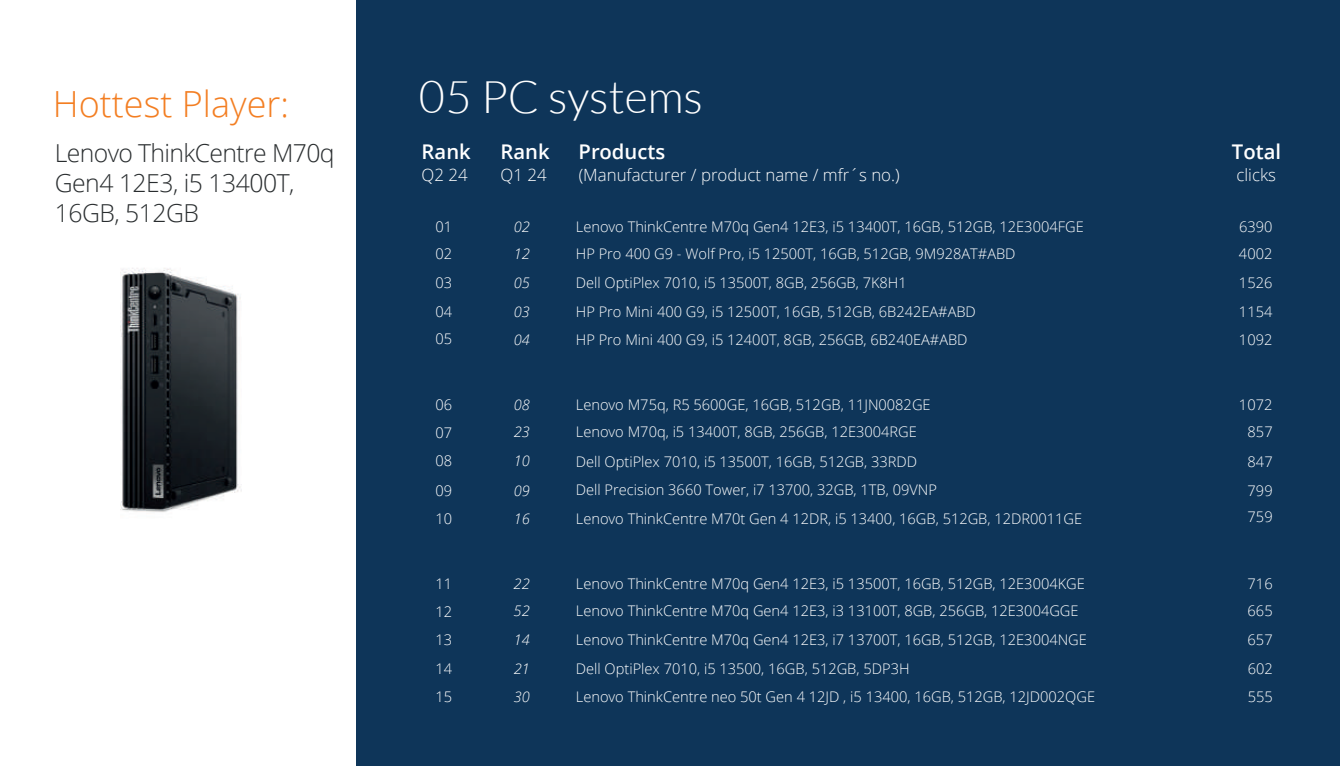
<style>
.page{position:relative;width:1340px;height:766px;background:#fff}
.page>*{position:absolute;margin:0;border:0;box-sizing:border-box;transform-origin:0 0}
.t1{font:300 45px "Lato";color:#fff}
.t2{font:300 36px "Open Sans";color:#f37e22}
.t3{font:300 24.75px/29.7px "Open Sans";letter-spacing:-.02em;color:#292d2f}
.t4{font:600 20.25px "Open Sans";color:#fff}
.t5{font:300 16.88px "Open Sans";color:#fff}
.t6{font:300 14.62px/28.3px "Open Sans";color:#fff}
.t7{font:italic 300 14.62px/28.3px "Open Sans";color:#fff;text-align:justify}
</style>
<div class="page">
<div style="left:356px;top:0;width:983px;height:765px;background:#0e3559"></div>
<img style="left:120px;top:268px;width:122px;height:244px">
<h2 class="t2" style="left:53px;top:79px;width:238px">Hottest Player:</h2>
<h1 class="t1" style="left:419px;top:73px;width:285px">05 PC systems</h1>
<h3 class="t4" style="left:421px;top:138px;width:51px">Rank</h3>
<h3 class="t4" style="left:500px;top:138px;width:51px">Rank</h3>
<h3 class="t4" style="left:578px;top:138px;width:88px">Products</h3>
<h3 class="t4" style="left:1231px;top:138px;width:51px">Total</h3>
<p class="t5" style="left:421px;top:163px;width:48px">Q2 24</p>
<p class="t5" style="left:500px;top:163px;width:48px">Q1 24</p>
<p class="t5" style="left:578px;top:163px;width:322px">(Manufacturer / product name / mfr´s no.)</p>
<p class="t5" style="left:1236px;top:163px;width:41px">clicks</p>
<h3 class="t3" style="left:55px;top:138px;width:281px">Lenovo ThinkCentre M70q<br>Gen4 12E3, i5 13400T,<br>16GB, 512GB</h3>
<p class="t7" style="left:513px;top:212px;width:18px">02</p>
<p class="t6" style="left:576px;top:212px;width:509px">Lenovo ThinkCentre M70q Gen4 12E3, i5 13400T, 16GB, 512GB, 12E3004FGE</p>
<p class="t7" style="left:513px;top:239px;width:18px">12<br>05<br>03<br>04</p>
<p class="t6" style="left:435px;top:212px;width:18px">01</p>
<p class="t6" style="left:1238px;top:212px;width:35px;text-align:justify">6390<br>4002<br>1526<br>1154<br>1092</p>
<p class="t6" style="left:435px;top:238px;width:18px">02</p>
<p class="t6" style="left:576px;top:239px;width:441px">HP Pro 400 G9 - Wolf Pro, i5 12500T, 16GB, 512GB, 9M928AT#ABD Dell OptiPlex 7010, i5 13500T, 8GB, 256GB, 7K8H1<br>HP Pro Mini 400 G9, i5 12500T, 16GB, 512GB, 6B242EA#ABD<br>HP Pro Mini 400 G9, i5 12400T, 8GB, 256GB, 6B240EA#ABD</p>
<p class="t6" style="left:435px;top:268px;width:18px">03</p>
<p class="t6" style="left:435px;top:297px;width:18px">04</p>
<p class="t6" style="left:435px;top:323px;width:18px">05</p>
<p class="t6" style="left:435px;top:390px;width:18px;text-align:justify">06<br>07<br>08<br>09</p>
<p class="t6" style="left:435px;top:503px;width:18px">10</p>
<p class="t6" style="left:435px;top:569px;width:18px;text-align:justify">11<br>12<br>13<br>14<br>15</p>
<p class="t7" style="left:513px;top:391px;width:18px;line-height:26.8px">08<br>23</p>
<p class="t7" style="left:513px;top:445px;width:18px;line-height:29.5px">10<br>09</p>
<p class="t7" style="left:513px;top:503px;width:18px">16</p>
<p class="t7" style="left:513px;top:568px;width:18px">22<br>52<br>14<br>21<br>30</p>
<p class="t6" style="left:576px;top:391px;width:356px;line-height:26.6px">Lenovo M75q, R5 5600GE, 16GB, 512GB, 11JN0082GE<br>Lenovo M70q, i5 13400T, 8GB, 256GB, 12E3004RGE</p>
<p class="t6" style="left:576px;top:447px;width:508px">Dell OptiPlex 7010, i5 13500T, 16GB, 512GB, 33RDD<br>Dell Precision 3660 Tower, i7 13700, 32GB, 1TB, 09VNP<br>Lenovo ThinkCentre M70t Gen 4 12DR, i5 13400, 16GB, 512GB, 12DR0011GE</p>
<p class="t6" style="left:576px;top:569px;width:521px">Lenovo ThinkCentre M70q Gen4 12E3, i5 13500T, 16GB, 512GB, 12E3004KGE Lenovo ThinkCentre M70q Gen4 12E3, i3 13100T, 8GB, 256GB, 12E3004GGE Lenovo ThinkCentre M70q Gen4 12E3, i7 13700T, 16GB, 512GB, 12E3004NGE Dell OptiPlex 7010, i5 13500, 16GB, 512GB, 5DP3H<br>Lenovo ThinkCentre neo 50t Gen 4 12JD , i5 13400, 16GB, 512GB, 12JD002QGE</p>
<p class="t6" style="left:1238px;top:391px;width:35px;line-height:26.1px;text-align:center">1072<br>857</p>
<p class="t6" style="left:1247px;top:446px;width:27px;line-height:29px">847<br>799</p>
<p class="t6" style="left:1247px;top:502px;width:27px">759</p>
<p class="t6" style="left:1247px;top:569px;width:27px;text-align:justify">716<br>665<br>657<br>602<br>555</p>
</div>
